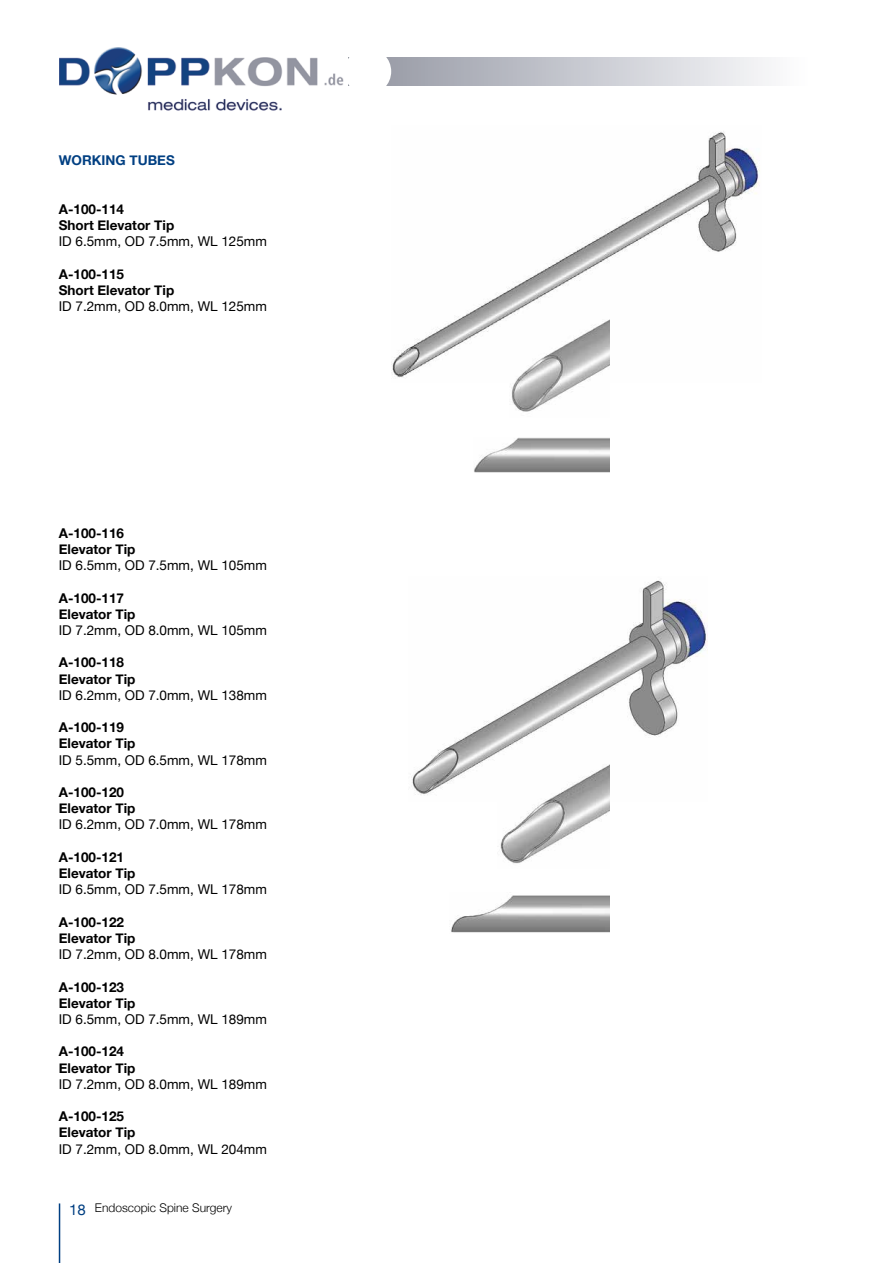
<style>
.page{position:relative;width:893px;height:1263px;background:#fff}
.page>*{position:absolute;margin:0;border:0;box-sizing:border-box;transform-origin:0 0}
.t1{font:13.5px "Helvetica Neue";color:#000}
.t2{font:700 13.5px/16.2px "Helvetica Neue";color:#000}
.t3{font:700 13.5px "Helvetica Neue";color:#003f82}
.t4{font:300 12px "Helvetica Neue";color:#000}
.s1{font-weight:400;font-size:15px;color:#003f82}
</style>
<div class="page">
<img style="left:60px;top:47px;width:289px;height:64px">
<div style="left:349px;top:58px;width:459px;height:27px;background:linear-gradient(to right,#9295a2,#fdfdff)"></div>
<hr style="left:59px;top:1203px;width:1px;height:60px;background:#003f82">
<div style="left:344px;top:48px;width:47px;height:47px;background:#fff;border-radius:50%"></div>
<img style="left:391px;top:131px;width:369px;height:247px">
<img style="left:411px;top:580px;width:297px;height:215px">
<img style="left:498px;top:758px;width:112px;height:106px">
<img style="left:451px;top:895px;width:159px;height:38px">
<img style="left:510px;top:320px;width:100px;height:92px">
<img style="left:474px;top:438px;width:136px;height:35px">
<p class="t3" style="left:59px;top:150px;width:117px">WORKING TUBES</p>
<p class="t2" style="left:59px;top:201px;width:117px">A-100-114<br>Short Elevator Tip</p>
<p class="t1" style="left:59px;top:232px;width:210px">ID 6.5mm, OD 7.5mm, WL 125mm</p>
<p class="t2" style="left:59px;top:266px;width:117px">A-100-115<br>Short Elevator Tip</p>
<p class="t1" style="left:59px;top:296px;width:210px">ID 7.2mm, OD 8.0mm, WL 125mm</p>
<p class="t2" style="left:59px;top:525px;width:78px">A-100-116<br>Elevator Tip</p>
<p class="t1" style="left:59px;top:556px;width:210px">ID 6.5mm, OD 7.5mm, WL 105mm</p>
<p class="t2" style="left:59px;top:590px;width:78px">A-100-117<br>Elevator Tip</p>
<p class="t1" style="left:59px;top:620px;width:210px">ID 7.2mm, OD 8.0mm, WL 105mm</p>
<p class="t2" style="left:59px;top:655px;width:78px">A-100-118<br>Elevator Tip</p>
<p class="t1" style="left:59px;top:685px;width:210px">ID 6.2mm, OD 7.0mm, WL 138mm</p>
<p class="t2" style="left:59px;top:720px;width:78px">A-100-119<br>Elevator Tip</p>
<p class="t1" style="left:59px;top:750px;width:210px">ID 5.5mm, OD 6.5mm, WL 178mm</p>
<p class="t2" style="left:59px;top:784px;width:78px">A-100-120<br>Elevator Tip</p>
<p class="t1" style="left:59px;top:815px;width:210px">ID 6.2mm, OD 7.0mm, WL 178mm</p>
<p class="t2" style="left:59px;top:849px;width:78px">A-100-121<br>Elevator Tip</p>
<p class="t1" style="left:59px;top:880px;width:210px">ID 6.5mm, OD 7.5mm, WL 178mm</p>
<p class="t2" style="left:59px;top:914px;width:78px">A-100-122<br>Elevator Tip</p>
<p class="t1" style="left:59px;top:944px;width:210px">ID 7.2mm, OD 8.0mm, WL 178mm</p>
<p class="t2" style="left:59px;top:979px;width:78px">A-100-123<br>Elevator Tip</p>
<p class="t1" style="left:59px;top:1009px;width:210px">ID 6.5mm, OD 7.5mm, WL 189mm</p>
<p class="t2" style="left:59px;top:1044px;width:78px">A-100-124<br>Elevator Tip</p>
<p class="t1" style="left:59px;top:1074px;width:210px">ID 7.2mm, OD 8.0mm, WL 189mm</p>
<p class="t2" style="left:59px;top:1108px;width:78px">A-100-125<br>Elevator Tip</p>
<p class="t1" style="left:59px;top:1139px;width:210px">ID 7.2mm, OD 8.0mm, WL 204mm</p>
<p class="t4" style="left:69px;top:1198px;width:164px"><span class="s1">18</span> Endoscopic Spine Surgery</p>
</div>
